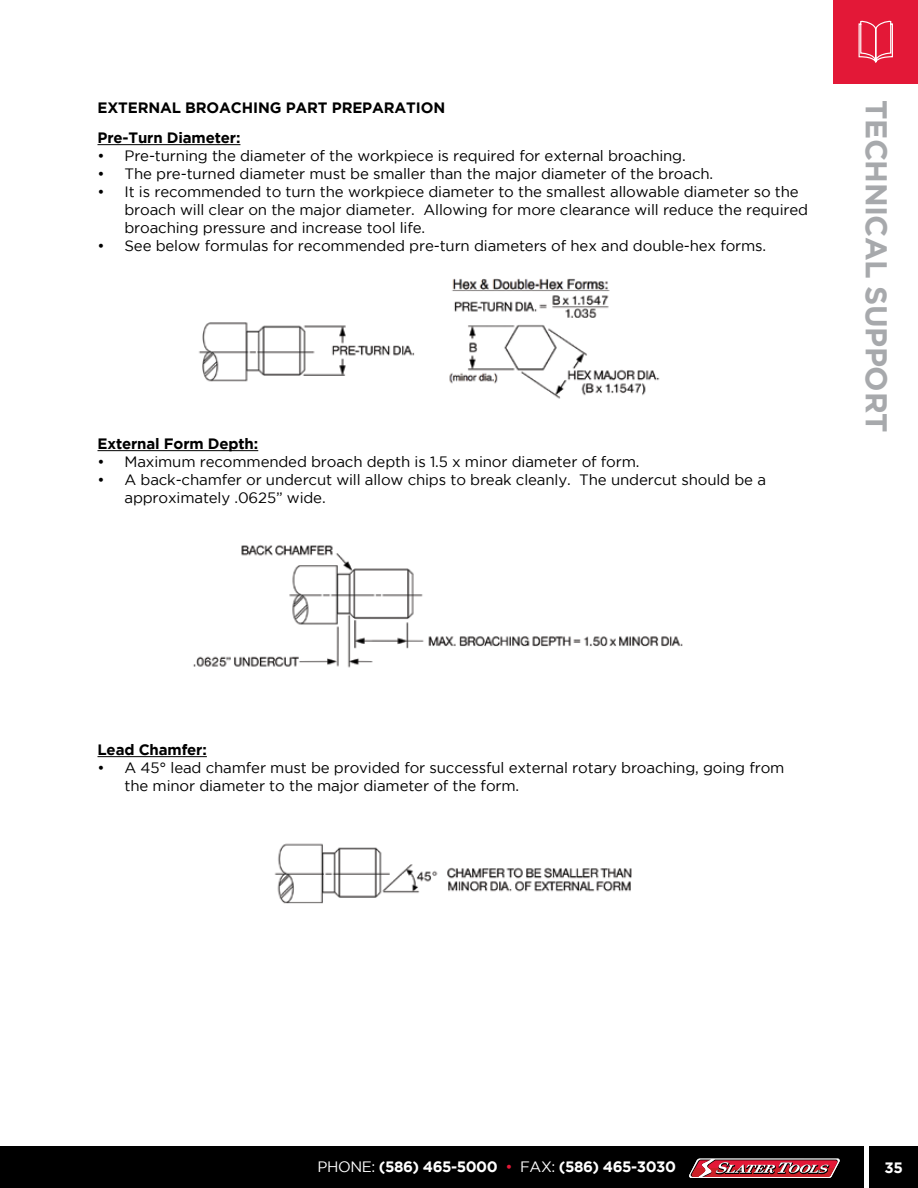
<style>
.page{position:relative;width:918px;height:1188px;background:#fff}
.page>*{position:absolute;margin:0;border:0;box-sizing:border-box;transform-origin:0 0}
.t1{font:700 30px "Gotham";letter-spacing:-.015em;color:#a7a9ac}
.t2{font:15px/18px "Gotham";letter-spacing:-.01em;color:#000}
.t3{font:700 15px/30px "Gotham";letter-spacing:-.01em;color:#000}
.t4{font:700 15px "Gotham";letter-spacing:-.03em;color:#fff}
.s1{font-weight:400}
.s2{font-weight:400;color:#e31837}
</style>
<div class="page">
<hr style="left:98px;top:144px;width:142px;height:1px;background:#000">
<hr style="left:98px;top:450px;width:160px;height:1px;background:#000">
<hr style="left:98px;top:756px;width:109px;height:1px;background:#000">
<img style="left:199px;top:278px;width:461px;height:121px">
<img style="left:193px;top:544px;width:490px;height:124px">
<img style="left:274px;top:843px;width:358px;height:61px">
<div style="left:869px;top:1147px;width:49px;height:41px;background:#000"></div>
<div style="left:834px;top:0;width:84px;height:83px;background:#e31837"></div>
<div style="left:0;top:1147px;width:864px;height:41px;background:#000"></div>
<svg style="left:689px;top:1159px;width:151px;height:19px;background:#b0515b"></svg>
<svg style="left:858px;top:20px;width:35px;height:43px"></svg>
<p class="t3" style="left:98px;top:92px;width:349px">EXTERNAL BROACHING PART PREPARATION<br>Pre-Turn Diameter:</p>
<p class="t2" style="left:98px;top:146px;width:590px">• Pre-turning the diameter of the workpiece is required for external broaching.</p>
<p class="t2" style="left:98px;top:164px;width:617px">• The pre-turned diameter must be smaller than the major diameter of the broach.</p>
<p class="t2" style="left:124px;top:182px;width:685px;text-indent:-27px">• It is recommended to turn the workpiece diameter to the smallest allowable diameter so the broach will clear on the major diameter. Allowing for more clearance will reduce the required broaching pressure and increase tool life.</p>
<p class="t2" style="left:98px;top:236px;width:670px">• See below formulas for recommended pre-turn diameters of hex and double-hex forms.</p>
<p class="t3" style="left:98px;top:428px;width:162px">External Form Depth:</p>
<p class="t2" style="left:98px;top:452px;width:544px">• Maximum recommended broach depth is 1.5 x minor diameter of form.</p>
<p class="t2" style="left:124px;top:470px;width:643px;text-indent:-27px">• A back-chamfer or undercut will allow chips to break cleanly. The undercut should be a approximately .0625” wide.</p>
<h1 class="t1" style="left:894px;top:100px;width:334px;rotate:90deg">TECHNICAL SUPPORT</h1>
<p class="t3" style="left:98px;top:734px;width:111px">Lead Chamfer:</p>
<p class="t2" style="left:124px;top:758px;width:662px;text-indent:-27px">• A 45° lead chamfer must be provided for successful external rotary broaching, going from the minor diameter to the major diameter of the form.</p>
<p class="t4" style="left:318px;top:1159px;width:360px"><span class="s1">PHONE:</span> (586) 465-5000 <span class="s2">•</span> <span class="s1">FAX:</span> (586) 465-3030</p>
<p class="t4" style="left:885px;top:1159px;width:20px">35</p>
</div>
